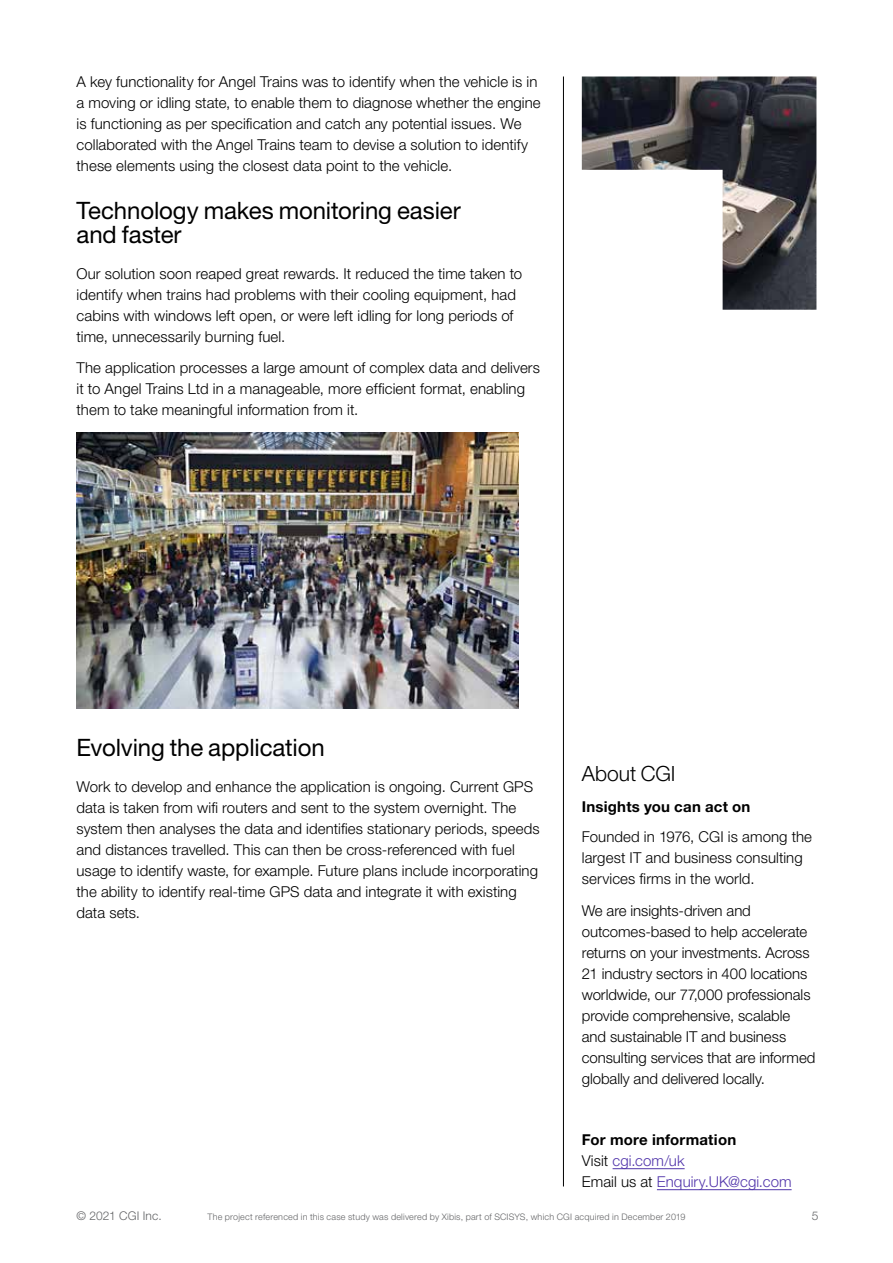
<style>
.page{position:relative;width:893px;height:1263px;background:#fff}
.page>*{position:absolute;margin:0;border:0;box-sizing:border-box;transform-origin:0 0}
.t1{font:24px/24px "Helvetica Neue LT Pro";letter-spacing:-.005em;color:#000}
.t2{font:300 21px "Helvetica Neue LT Pro";letter-spacing:-.005em;color:#000}
.t3{font:300 15px/21px "Helvetica Neue LT Pro";letter-spacing:.005em;color:#000}
.t4{font:300 15px/21px "Helvetica Neue LT Pro";letter-spacing:.005em;color:#5236ab}
.t5{font:700 15px "Helvetica Neue LT Pro";letter-spacing:.015em;color:#000}
.t6{font:300 12px "Helvetica Neue LT Pro";letter-spacing:.01em;color:#636466}
.t7{font:300 9px "Helvetica Neue LT Pro";letter-spacing:.025em;color:#636466}
.s1{font-weight:700;color:#000}
.s2{color:#000}
</style>
<div class="page">
<hr style="left:563px;top:77px;width:1px;height:1109px;background:#000">
<img style="left:77px;top:432px;width:442px;height:276px">
<img style="left:582px;top:77px;width:234px;height:233px">
<hr style="left:613px;top:1168px;width:72px;height:1px;background:#5236ab">
<hr style="left:657px;top:1189px;width:135px;height:1px;background:#5236ab">
<p class="t3" style="left:76px;top:71px;width:466px">A key functionality for Angel Trains was to identify when the vehicle is in a moving or idling state, to enable them to diagnose whether the engine is functioning as per specification and catch any potential issues. We collaborated with the Angel Trains team to devise a solution to identify these elements using the closest data point to the vehicle.</p>
<h1 class="t1" style="left:76px;top:198px;width:386px">Technology makes monitoring easier and faster</h1>
<p class="t3" style="left:76px;top:263px;width:447px">Our solution soon reaped great rewards. It reduced the time taken to identify when trains had problems with their cooling equipment, had cabins with windows left open, or were left idling for long periods of time, unnecessarily burning fuel.</p>
<p class="t3" style="left:76px;top:357px;width:465px">The application processes a large amount of complex data and delivers it to Angel Trains Ltd in a manageable, more efficient format, enabling them to take meaningful information from it.</p>
<h1 class="t1" style="left:76px;top:735px;width:250px">Evolving the application</h1>
<p class="t3" style="left:76px;top:776px;width:465px">Work to develop and enhance the application is ongoing. Current GPS data is taken from wifi routers and sent to the system overnight. The system then analyses the data and identifies stationary periods, speeds and distances travelled. This can then be cross-referenced with fuel usage to identify waste, for example. Future plans include incorporating the ability to identify real-time GPS data and integrate it with existing data sets.</p>
<h2 class="t2" style="left:582px;top:760px;width:95px">About CGI</h2>
<p class="t5" style="left:582px;top:798px;width:170px">Insights you can act on</p>
<p class="t3" style="left:582px;top:826px;width:232px">Founded in 1976, CGI is among the largest IT and business consulting services firms in the world.</p>
<p class="t3" style="left:582px;top:899px;width:235px">We are insights-driven and outcomes-based to help accelerate returns on your investments. Across 21 industry sectors in 400 locations worldwide, our 77,000 professionals provide comprehensive, scalable and sustainable IT and business consulting services that are informed globally and delivered locally.</p>
<p class="t4" style="left:582px;top:1128px;width:211px"><span class="s1">For more information<br></span><span class="s2">Visit</span> cgi.com/uk<br><span class="s2">Email us at</span> Enquiry.UK@cgi.com</p>
<p class="t6" style="left:76px;top:1209px;width:87px">© 2021 CGI Inc.</p>
<p class="t7" style="left:207px;top:1212px;width:480px">The project referenced in this case study was delivered by Xibis, part of SCISYS, which CGI acquired in December 2019</p>
<p class="t6" style="left:812px;top:1209px;width:8px">5</p>
</div>
